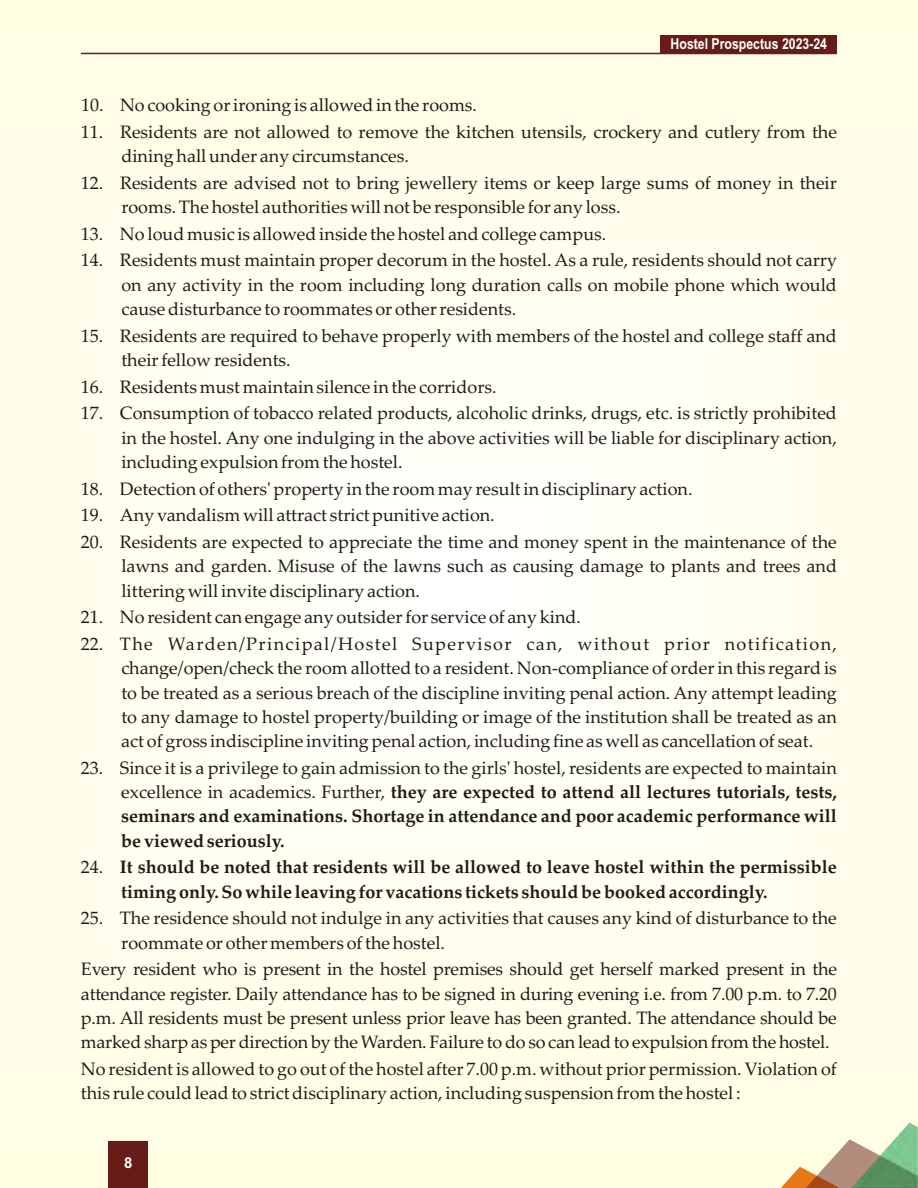
<style>
.page{position:relative;width:918px;height:1188px;background:#fffeed}
.page>*{position:absolute;margin:0;border:0;box-sizing:border-box;transform-origin:0 0}
.t1{font:18px/24.3px "Palatino Linotype";color:#1f1a17}
.t2{font:700 18px/24.3px "Palatino Linotype";color:#1f1a17;text-align:justify}
.t3{font:700 15px "Arial Narrow";color:#fff}
.t4{font:700 15px "Arial";color:#fff}
.s1{font-weight:400}
</style>
<div class="page">
<div style="left:108px;top:1141px;width:40px;height:47px;background:#661c17"></div>
<hr style="left:81px;top:53px;width:756px;height:1px;background:#661c17">
<div style="left:660px;top:35px;width:177px;height:18px;background:#661c17"></div>
<svg style="left:757px;top:1174px;width:16px;height:14px"></svg>
<img style="left:773px;top:1161px;width:57px;height:27px">
<img style="left:830px;top:1123px;width:88px;height:65px">
<p class="t3" style="left:671px;top:38px;width:158px">Hostel Prospectus 2023-24</p>
<p class="t1" style="left:81px;top:95px;width:398px">10. No cooking or ironing is allowed in the rooms.</p>
<p class="t1" style="left:121px;top:121px;width:717px;text-indent:-40px">11. Residents are not allowed to remove the kitchen utensils, crockery and cutlery from the dining hall under any circumstances.</p>
<p class="t1" style="left:121px;top:172px;width:717px;text-indent:-40px">12. Residents are advised not to bring jewellery items or keep large sums of money in their rooms. The hostel authorities will not be responsible for any loss.</p>
<p class="t1" style="left:81px;top:223px;width:527px">13. No loud music is allowed inside the hostel and college campus.</p>
<p class="t1" style="left:121px;top:250px;width:717px;text-align:justify;text-indent:-40px">14. Residents must maintain proper decorum in the hostel. As a rule, residents should not carry on any activity in the room including long duration calls on mobile phone which would cause disturbance to roommates or other residents.</p>
<p class="t1" style="left:121px;top:325px;width:717px;text-indent:-40px">15. Residents are required to behave properly with members of the hostel and college staff and their fellow residents.</p>
<p class="t1" style="left:81px;top:376px;width:417px">16. Residents must maintain silence in the corridors.</p>
<p class="t1" style="left:121px;top:403px;width:717px;text-align:justify;text-indent:-40px">17. Consumption of tobacco related products, alcoholic drinks, drugs, etc. is strictly prohibited in the hostel. Any one indulging in the above activities will be liable for disciplinary action, including expulsion from the hostel.</p>
<p class="t1" style="left:81px;top:478px;width:613px">18. Detection of others' property in the room may result in disciplinary action.</p>
<p class="t1" style="left:81px;top:505px;width:415px">19. Any vandalism will attract strict punitive action.</p>
<p class="t1" style="left:121px;top:532px;width:717px;text-align:justify;text-indent:-40px">20. Residents are expected to appreciate the time and money spent in the maintenance of the lawns and garden. Misuse of the lawns such as causing damage to plants and trees and littering will invite disciplinary action.</p>
<p class="t1" style="left:81px;top:607px;width:502px">21. No resident can engage any outsider for service of any kind.</p>
<p class="t1" style="left:121px;top:634px;width:717px;text-align:justify;text-indent:-40px">22. The Warden/Principal/Hostel Supervisor can, without prior notification, change/open/check the room allotted to a resident. Non-compliance of order in this regard is to be treated as a serious breach of the discipline inviting penal action. Any attempt leading to any damage to hostel property/building or image of the institution shall be treated as an act of gross indiscipline inviting penal action, including fine as well as cancellation of seat.</p>
<p class="t2" style="left:121px;top:758px;width:717px;text-indent:-40px"><span class="s1">23. Since it is a privilege to gain admission to the girls' hostel, residents are expected to maintain excellence in academics. Further,</span> they are expected to attend all lectures tutorials, tests, seminars and examinations. Shortage in attendance and poor academic performance will be viewed seriously.</p>
<p class="t2" style="left:121px;top:857px;width:717px;text-indent:-40px"><span class="s1">24.</span> It should be noted that residents will be allowed to leave hostel within the permissible timing only. So while leaving for vacations tickets should be booked accordingly.</p>
<p class="t1" style="left:121px;top:908px;width:717px;text-indent:-40px">25. The residence should not indulge in any activities that causes any kind of disturbance to the roommate or other members of the hostel.</p>
<p class="t1" style="left:81px;top:959px;width:758px;text-align:justify">Every resident who is present in the hostel premises should get herself marked present in the attendance register. Daily attendance has to be signed in during evening i.e. from 7.00 p.m. to 7.20 p.m. All residents must be present unless prior leave has been granted. The attendance should be marked sharp as per direction by the Warden. Failure to do so can lead to expulsion from the hostel.</p>
<p class="t1" style="left:81px;top:1059px;width:758px">No resident is allowed to go out of the hostel after 7.00 p.m. without prior permission. Violation of this rule could lead to strict disciplinary action, including suspension from the hostel :</p>
<p class="t4" style="left:124px;top:1157px;width:10px">8</p>
</div>
